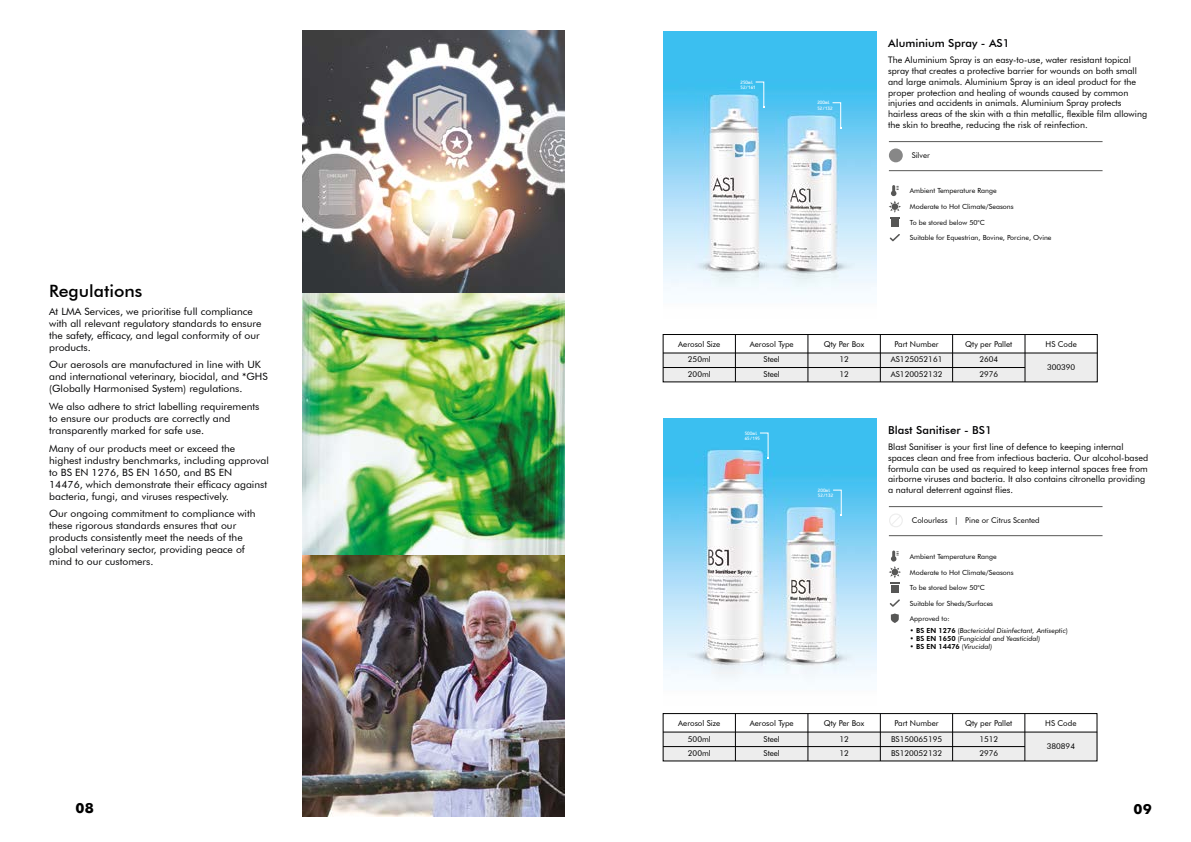
<style>
.page{position:relative;width:1191px;height:842px;background:#fff}
.page>*{position:absolute;margin:0;border:0;box-sizing:border-box;transform-origin:0 0}
.t1{font:500 17px "Futura BT";color:#000;scale:1.04 1}
.t2{font:700 14px "Futura";color:#000;scale:1.04 1}
.t3{font:500 11px "Futura BT";color:#020203;scale:1.04 1}
.t4{font:10px/12px "Futura BT";color:#020203;scale:1.04 1}
.t5{font:9px/10.8px "Futura BT";color:#000}
.t6{font:8px/14.4px "Futura BT";color:#000}
.t7{font:7.8px "Futura BT";color:#000}
.t8{font:7px "Futura BT";color:#000}
.t9{font:italic 7px "Futura BT";color:#000}
.t10{font:800 7px "Futura BT";color:#000}
.t11{font:4.5px/5.4px "OCRB Std";letter-spacing:-.15em;color:#fff}
.s1{font-weight:800;font-style:normal}
.s2{font-style:normal}
.s3{font-weight:400}
.s4{font-weight:400;font-style:italic}
</style>
<div class="page">
<div style="left:663px;top:353px;width:434px;height:29px;background:#ededed"></div>
<img style="left:663px;top:31px;width:213px;height:262px">
<div style="left:889px;top:148px;width:13px;height:14px;background:#878787;border-radius:50%"></div>
<hr style="left:889px;top:141px;width:213px;height:1px;background:#575756">
<hr style="left:889px;top:170px;width:213px;height:1px;background:#575756">
<div style="left:663px;top:334px;width:434px;height:48px;border:1px solid #000"></div>
<hr style="left:663px;top:353px;width:434px;height:1px;background:#000">
<hr style="left:663px;top:367px;width:362px;height:1px;background:#000">
<hr style="left:735px;top:334px;width:1px;height:48px;background:#020203">
<hr style="left:807px;top:334px;width:1px;height:48px;background:#020203">
<hr style="left:880px;top:334px;width:1px;height:48px;background:#020203">
<hr style="left:1024px;top:334px;width:1px;height:48px;background:#020203">
<hr style="left:952px;top:334px;width:1px;height:48px;background:#020203">
<svg style="left:832px;top:102px;width:9px;height:26px"></svg>
<svg style="left:755px;top:82px;width:9px;height:26px"></svg>
<img style="left:663px;top:418px;width:213px;height:264px">
<div style="left:663px;top:732px;width:434px;height:29px;background:#ededed"></div>
<div style="left:663px;top:713px;width:434px;height:48px;border:1px solid #000"></div>
<hr style="left:663px;top:732px;width:434px;height:1px;background:#000">
<hr style="left:663px;top:746px;width:362px;height:1px;background:#000">
<hr style="left:735px;top:713px;width:1px;height:48px;background:#020203">
<hr style="left:807px;top:713px;width:1px;height:48px;background:#020203">
<hr style="left:880px;top:713px;width:1px;height:48px;background:#020203">
<hr style="left:1024px;top:713px;width:1px;height:48px;background:#020203">
<hr style="left:952px;top:713px;width:1px;height:48px;background:#020203">
<hr style="left:889px;top:506px;width:213px;height:1px;background:#575756">
<hr style="left:889px;top:535px;width:213px;height:1px;background:#575756">
<svg style="left:889px;top:514px;width:14px;height:13px"></svg>
<svg style="left:759px;top:433px;width:9px;height:26px"></svg>
<svg style="left:833px;top:490px;width:8px;height:26px"></svg>
<img style="left:302px;top:30px;width:262px;height:786px">
<div style="left:891px;top:219px;width:7px;height:8px;background:#575756"></div>
<div style="left:891px;top:585px;width:7px;height:8px;background:#575756"></div>
<svg style="left:889px;top:234px;width:11px;height:7px"></svg>
<svg style="left:889px;top:599px;width:11px;height:8px"></svg>
<svg style="left:889px;top:185px;width:12px;height:34px"></svg>
<svg style="left:889px;top:550px;width:12px;height:34px"></svg>
<svg style="left:891px;top:613px;width:7px;height:10px"></svg>
<h1 class="t1" style="left:49px;top:281px;width:91px">Regulations</h1>
<p class="t4" style="left:49px;top:305px;width:206px">At LMA Services, we prioritise full compliance with all relevant regulatory standards to ensure the safety, efficacy, and legal conformity of our products.</p>
<p class="t4" style="left:49px;top:359px;width:212px">Our aerosols are manufactured in line with UK and international veterinary, biocidal, and *GHS (Globally Harmonised System) regulations.</p>
<p class="t4" style="left:49px;top:400px;width:204px">We also adhere to strict labelling requirements to ensure our products are correctly and transparently marked for safe use.</p>
<p class="t4" style="left:49px;top:442px;width:213px">Many of our products meet or exceed the highest industry benchmarks, including approval to BS EN 1276, BS EN 1650, and BS EN<br>14476, which demonstrate their efficacy against bacteria, fungi, and viruses respectively.</p>
<p class="t4" style="left:49px;top:508px;width:200px">Our ongoing commitment to compliance with these rigorous standards ensures that our products consistently meet the needs of the global veterinary sector, providing peace of mind to our customers.</p>
<p class="t11" style="left:740px;top:79px;width:15px">250ml</p>
<p class="t11" style="left:740px;top:85px;width:18px">52/161</p>
<p class="t11" style="left:817px;top:100px;width:15px">200ml</p>
<p class="t11" style="left:817px;top:105px;width:18px">52/132</p>
<p class="t3" style="left:888px;top:36px;width:118px">Aluminium Spray - AS1</p>
<p class="t5" style="left:888px;top:54px;width:261px">The Aluminium Spray is an easy-to-use, water resistant topical spray that creates a protective barrier for wounds on both small and large animals. Aluminium Spray is an ideal product for the proper protection and healing of wounds caused by common injuries and accidents in animals. Aluminium Spray protects hairless areas of the skin with a thin metallic, flexible film allowing the skin to breathe, reducing the risk of reinfection.</p>
<p class="t7" style="left:911px;top:151px;width:20px">Silver</p>
<p class="t8" style="left:910px;top:186px;width:88px">Ambient Temperature Range</p>
<p class="t8" style="left:910px;top:203px;width:105px">Moderate to Hot Climate/Seasons</p>
<p class="t8" style="left:910px;top:218px;width:77px">To be stored below 50°C</p>
<p class="t8" style="left:910px;top:234px;width:143px">Suitable for Equestrian, Bovine, Porcine, Ovine</p>
<p class="t6" style="left:678px;top:336px;width:44px">Aerosol Size</p>
<p class="t6" style="left:750px;top:336px;width:45px">Aerosol Type</p>
<p class="t6" style="left:763px;top:367px;width:18px">Steel</p>
<p class="t6" style="left:688px;top:352px;width:24px">250ml</p>
<p class="t6" style="left:763px;top:352px;width:18px">Steel</p>
<p class="t6" style="left:688px;top:367px;width:24px">200ml</p>
<p class="t11" style="left:744px;top:430px;width:18px">500ml<br>65/195</p>
<p class="t6" style="left:824px;top:336px;width:42px">Qty Per Box</p>
<p class="t6" style="left:839px;top:367px;width:11px">12</p>
<p class="t6" style="left:839px;top:352px;width:11px">12</p>
<p class="t11" style="left:817px;top:487px;width:18px">200ml<br>52/132</p>
<p class="t6" style="left:894px;top:336px;width:46px">Part Number</p>
<p class="t6" style="left:891px;top:367px;width:53px">AS120052132</p>
<p class="t6" style="left:891px;top:352px;width:53px">AS125052161</p>
<p class="t6" style="left:965px;top:336px;width:48px">Qty per Pallet</p>
<p class="t6" style="left:1045px;top:336px;width:33px">HS Code</p>
<p class="t6" style="left:979px;top:352px;width:20px">2604<br>2976</p>
<p class="t6" style="left:1047px;top:360px;width:30px">300390</p>
<p class="t3" style="left:888px;top:423px;width:101px">Blast Sanitiser - BS1</p>
<p class="t5" style="left:888px;top:441px;width:262px">Blast Sanitiser is your first line of defence to keeping internal spaces clean and free from infectious bacteria. Our alcohol-based formula can be used as required to keep internal spaces free from airborne viruses and bacteria. It also contains citronella providing a natural deterrent against flies.</p>
<p class="t7" style="left:912px;top:516px;width:129px">Colourless | Pine or Citrus Scented</p>
<p class="t8" style="left:910px;top:552px;width:88px">Ambient Temperature Range</p>
<p class="t8" style="left:910px;top:568px;width:105px">Moderate to Hot Climate/Seasons</p>
<p class="t8" style="left:910px;top:583px;width:77px">To be stored below 50°C</p>
<p class="t8" style="left:910px;top:599px;width:85px">Suitable for Sheds/Surfaces</p>
<p class="t8" style="left:910px;top:615px;width:41px">Approved to:</p>
<p class="t9" style="left:910px;top:626px;width:159px"><span class="s1">• BS EN 1276</span> <span class="s2">(</span>Bactericidal Disinfectant, Antiseptic<span class="s2">)</span></p>
<p class="t9" style="left:910px;top:634px;width:132px"><span class="s1">• BS EN 1650</span> <span class="s2">(</span>Fungicidal and Yeasticidal)</p>
<p class="t10" style="left:910px;top:643px;width:84px">• BS EN 14476 <span class="s3">(</span><span class="s4">Virucidal)</span></p>
<p class="t6" style="left:678px;top:715px;width:44px">Aerosol Size</p>
<p class="t6" style="left:750px;top:715px;width:45px">Aerosol Type</p>
<p class="t6" style="left:763px;top:746px;width:18px">Steel</p>
<p class="t6" style="left:688px;top:731px;width:24px">500ml</p>
<p class="t6" style="left:763px;top:731px;width:18px">Steel</p>
<p class="t6" style="left:688px;top:746px;width:24px">200ml</p>
<p class="t6" style="left:824px;top:715px;width:42px">Qty Per Box</p>
<p class="t6" style="left:839px;top:746px;width:11px">12</p>
<p class="t6" style="left:839px;top:731px;width:11px">12</p>
<p class="t6" style="left:894px;top:715px;width:46px">Part Number</p>
<p class="t6" style="left:891px;top:746px;width:53px">BS120052132</p>
<p class="t6" style="left:891px;top:731px;width:53px">BS150065195</p>
<p class="t6" style="left:965px;top:715px;width:48px">Qty per Pallet</p>
<p class="t6" style="left:1045px;top:715px;width:33px">HS Code</p>
<p class="t6" style="left:979px;top:731px;width:20px">1512</p>
<p class="t6" style="left:1046px;top:739px;width:30px">380894</p>
<p class="t6" style="left:979px;top:746px;width:20px">2976</p>
<h2 class="t2" style="left:76px;top:797px;width:19px">08</h2>
<h2 class="t2" style="left:1133px;top:799px;width:19px">09</h2>
</div>
